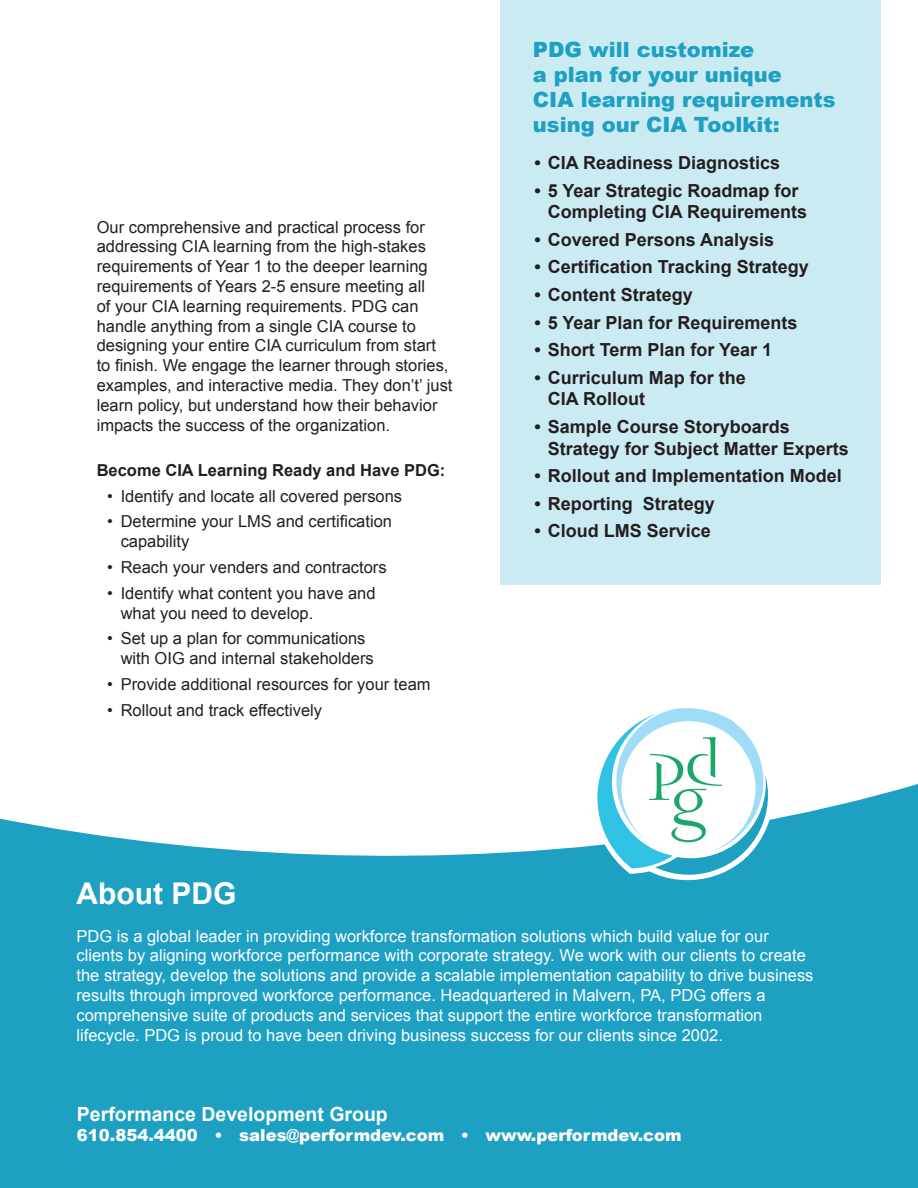
<style>
.page{position:relative;width:918px;height:1188px;background:#fff}
.page>*{position:absolute;margin:0;border:0;box-sizing:border-box;transform-origin:0 0}
.t1{font:700 30px "Arial";color:#fff}
.t2{font:900 21px/25.2px "Arial";color:#1da0c2}
.t3{font:700 19.5px "Arial";color:#fff}
.t4{font:700 18px/21.6px "Arial";color:#231f20}
.t5{font:16.5px/19.8px "Arial";color:#231f20}
.t6{font:16.5px/19.8px "Arial";color:#fff}
.t7{font:900 16.5px "Arial";color:#fff}
.t8{font:700 16.5px "Arial";color:#231f20}
</style>
<div class="page">
<div style="left:0;top:547px;width:918px;height:641px;background:#1da0c2"></div>
<div style="left:0;top:547px;width:918px;height:309px;background:#fff"></div>
<svg style="left:587px;top:697px;width:193px;height:184px;background:#bee6ee"></svg>
<div style="left:500px;top:0;width:381px;height:584px;background:#cbebf3"></div>
<p class="t5" style="left:97px;top:217px;width:357px">Our comprehensive and practical process for addressing CIA learning from the high-stakes requirements of Year 1 to the deeper learning requirements of Years 2-5 ensure meeting all<br>of your CIA learning requirements. PDG can handle anything from a single CIA course to designing your entire CIA curriculum from start to finish. We engage the learner through stories, examples, and interactive media. They don’t’ just learn policy, but understand how their behavior impacts the success of the organization.</p>
<p class="t8" style="left:97px;top:461px;width:350px">Become CIA Learning Ready and Have PDG:</p>
<p class="t5" style="left:107px;top:486px;width:297px">• Identify and locate all covered persons</p>
<p class="t5" style="left:121px;top:512px;width:273px;text-indent:-13px">• Determine your LMS and certification capability</p>
<p class="t5" style="left:107px;top:557px;width:281px">• Reach your venders and contractors</p>
<p class="t5" style="left:121px;top:583px;width:256px;text-indent:-13px">• Identify what content you have and what you need to develop.</p>
<p class="t5" style="left:121px;top:629px;width:255px;text-indent:-13px">• Set up a plan for communications with OIG and internal stakeholders</p>
<p class="t5" style="left:107px;top:674px;width:325px">• Provide additional resources for your team</p>
<p class="t5" style="left:107px;top:700px;width:216px">• Rollout and track effectively</p>
<p class="t2" style="left:533px;top:37px;width:304px">PDG will customize<br>a plan for your unique<br>CIA learning requirements using our CIA Toolkit:</p>
<p class="t4" style="left:534px;top:152px;width:247px">• CIA Readiness Diagnostics</p>
<p class="t4" style="left:548px;top:180px;width:261px;text-indent:-14px">• 5 Year Strategic Roadmap for<br>Completing CIA Requirements</p>
<p class="t4" style="left:534px;top:229px;width:241px">• Covered Persons Analysis</p>
<p class="t4" style="left:534px;top:256px;width:276px">• Certification Tracking Strategy</p>
<p class="t4" style="left:534px;top:284px;width:160px">• Content Strategy</p>
<p class="t4" style="left:534px;top:312px;width:265px">• 5 Year Plan for Requirements</p>
<p class="t4" style="left:534px;top:339px;width:239px">• Short Term Plan for Year 1</p>
<p class="t4" style="left:548px;top:367px;width:200px;text-indent:-14px">• Curriculum Map for the<br>CIA Rollout</p>
<p class="t4" style="left:548px;top:416px;width:303px;text-indent:-14px">• Sample Course Storyboards<br>Strategy for Subject Matter Experts</p>
<p class="t4" style="left:534px;top:465px;width:309px">• Rollout and Implementation Model</p>
<p class="t4" style="left:534px;top:493px;width:182px">• Reporting Strategy</p>
<p class="t4" style="left:534px;top:520px;width:178px">• Cloud LMS Service</p>
<h1 class="t1" style="left:76px;top:876px;width:161px">About PDG</h1>
<p class="t6" style="left:76px;top:926px;width:739px">PDG is a global leader in providing workforce transformation solutions which build value for our clients by aligning workforce performance with corporate strategy. We work with our clients to create the strategy, develop the solutions and provide a scalable implementation capability to drive business results through improved workforce performance. Headquartered in Malvern, PA, PDG offers a comprehensive suite of products and services that support the entire workforce transformation lifecycle. PDG is proud to have been driving business success for our clients since 2002.</p>
<p class="t3" style="left:77px;top:1103px;width:312px">Performance Development Group</p>
<p class="t7" style="left:77px;top:1126px;width:606px">610.854.4400 • sales@performdev.com • www.performdev.com</p>
</div>
